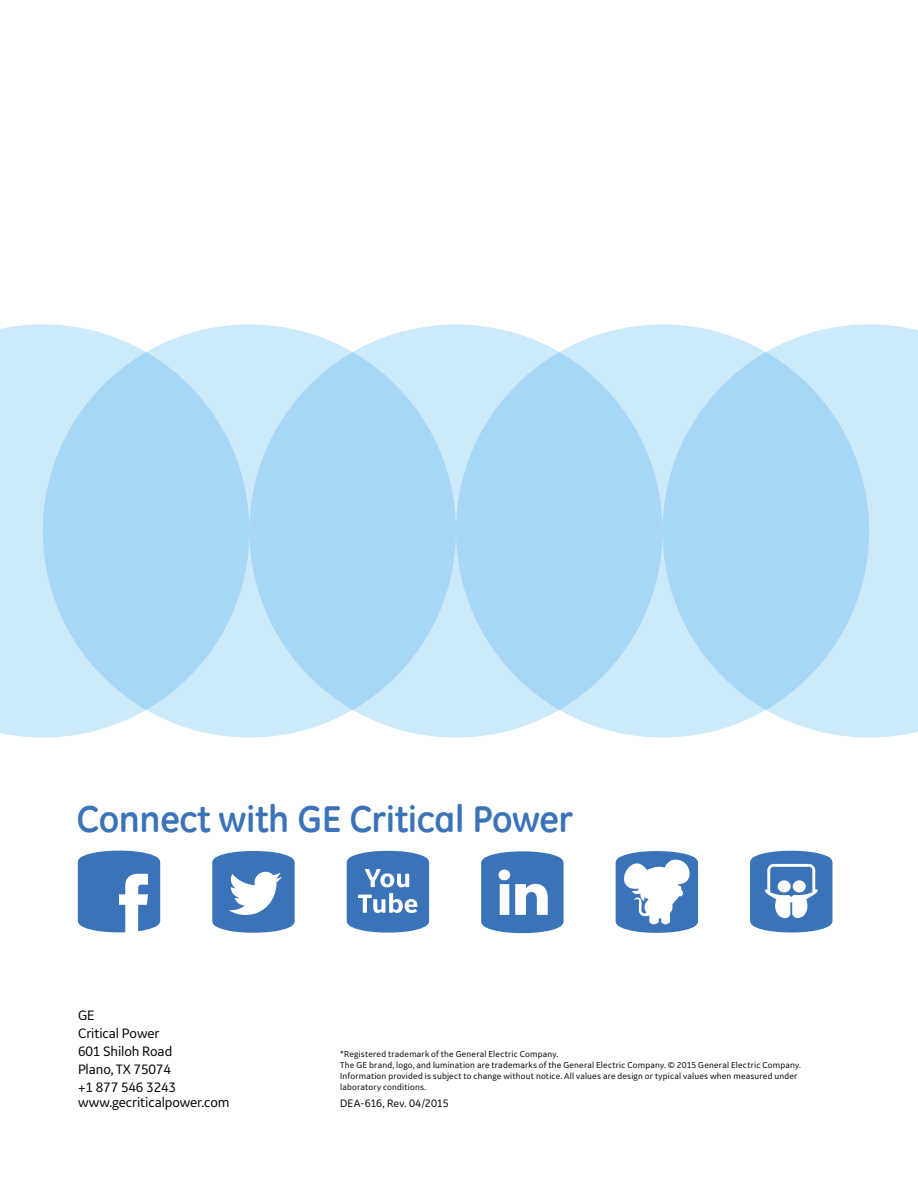
<style>
.page{position:relative;width:918px;height:1188px;background:#fff}
.page>*{position:absolute;margin:0;border:0;box-sizing:border-box;transform-origin:0 0}
.t1{font:700 37.5px "GE Inspira";letter-spacing:-.01em;color:#3b73b9}
.t2{font:14.25px/18px "GE Inspira Sans";letter-spacing:-.01em;color:#000}
.t3{font:11.25px "GE Inspira Sans";letter-spacing:.01em;color:#000}
.t4{font:9px/11.2px "GE Inspira Sans";letter-spacing:.02em;color:#000}
</style>
<div class="page">
<div style="left:766px;top:324px;width:152px;height:414px;background:#cceafa"></div>
<svg style="left:456px;top:324px;width:413px;height:414px;background:#b4ddf7"></svg>
<svg style="left:249px;top:324px;width:414px;height:414px;background:#b4ddf7"></svg>
<svg style="left:43px;top:324px;width:413px;height:414px;background:#afdbf6"></svg>
<svg style="left:0;top:324px;width:249px;height:414px;background:#bbe1f8"></svg>
<svg style="left:78px;top:851px;width:82px;height:81px"></svg>
<svg style="left:212px;top:851px;width:83px;height:82px"></svg>
<svg style="left:481px;top:851px;width:83px;height:82px"></svg>
<svg style="left:750px;top:851px;width:82px;height:82px"></svg>
<svg style="left:616px;top:851px;width:82px;height:82px"></svg>
<svg style="left:347px;top:851px;width:82px;height:82px;background:#5e8cc5"></svg>
<h1 class="t1" style="left:76px;top:794px;width:498px">Connect with GE Critical Power</h1>
<h2 class="t2" style="left:78px;top:1006px;width:100px">GE<br>Critical Power<br>601 Shiloh Road<br>Plano, TX 75074 +1 877 546 3243</h2>
<h2 class="t2" style="left:78px;top:1093px;width:153px">www.gecriticalpower.com</h2>
<p class="t4" style="left:340px;top:1048px;width:462px">*Registered trademark of the General Electric Company.<br>The GE brand, logo, and lumination are trademarks of the General Electric Company. © 2015 General Electric Company.<br>Information provided is subject to change without notice. All values are design or typical values when measured under laboratory conditions.</p>
<p class="t3" style="left:340px;top:1096px;width:110px">DEA-616, Rev. 04/2015</p>
</div>
